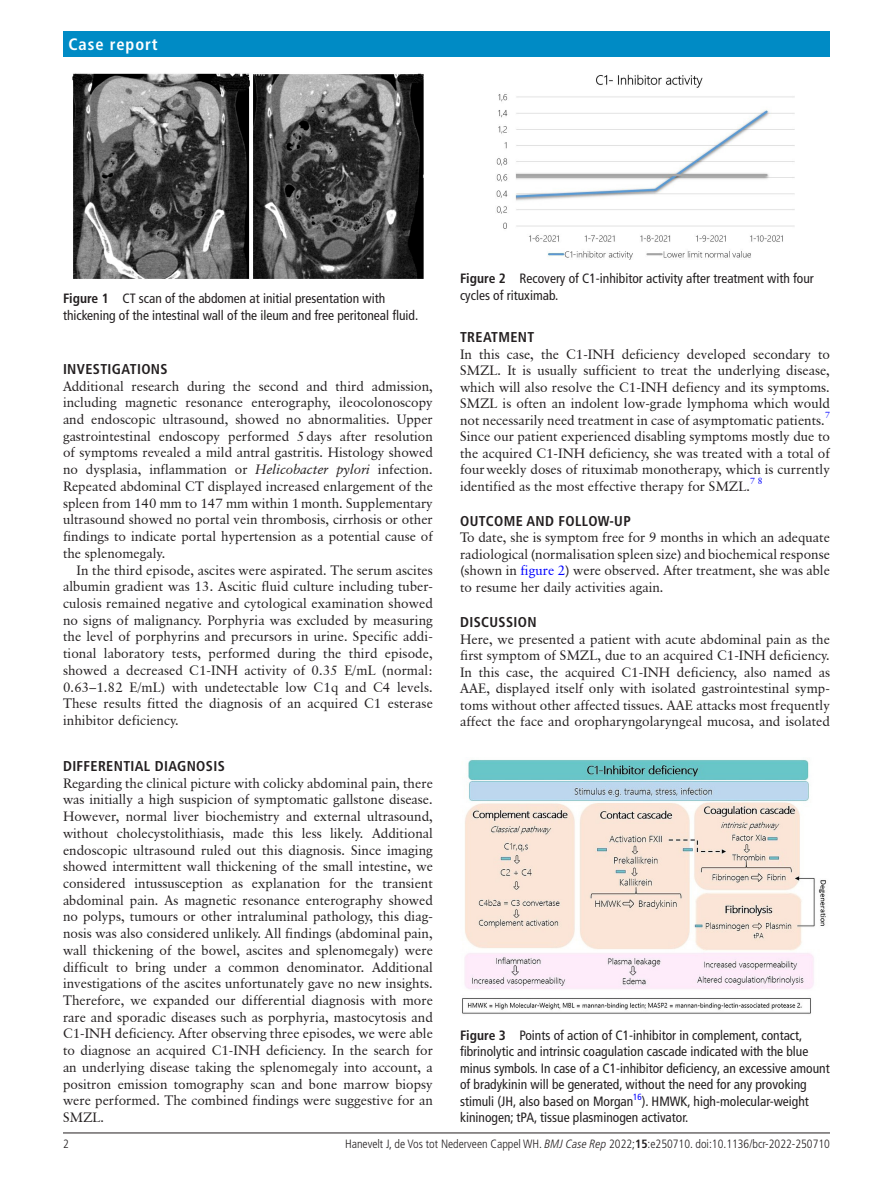
<style>
.page{position:relative;width:893px;height:1191px;background:#fff}
.page>*{position:absolute;margin:0;border:0;box-sizing:border-box;transform-origin:0 0}
.t1{font:700 condensed 16.5px "Frutiger LT Pro";letter-spacing:.055em;color:#fff}
.t2{font:700 condensed 14.25px "Frutiger LT Pro";letter-spacing:.025em;color:#231f20}
.t3{font:13.5px/16.6px "Classical Garamond BT";color:#231f20;text-align:justify}
.t4{font:condensed 13.5px/16.5px "Frutiger LT Pro";color:#231f20}
.t5{font:300 condensed 12px "Frutiger LT Pro";color:#231f20}
.s1{font-weight:700}
.s2{font-style:italic}
.s3{color:#00f}
</style>
<div class="page">
<hr style="left:63px;top:1132px;width:767px;height:1px;background:#231f20">
<div style="left:63px;top:31px;width:767px;height:25px;background:#008bc5"></div>
<img style="left:72px;top:73px;width:352px;height:206px">
<img style="left:496px;top:74px;width:299px;height:185px">
<img style="left:462px;top:760px;width:364px;height:254px">
<p class="t1" style="left:69px;top:34px;width:91px">Case report</p>
<p class="t4" style="left:63px;top:291px;width:357px"><span class="s1">Figure 1</span> CT scan of the abdomen at initial presentation with thickening of the intestinal wall of the ileum and free peritoneal fluid.</p>
<p class="t2" style="left:63px;top:360px;width:106px">INVESTIGATIONS</p>
<p class="t3" style="left:63px;top:377px;width:371px">Additional research during the second and third admission, including magnetic resonance enterography, ileocolonoscopy and endoscopic ultrasound, showed no abnormalities. Upper gastrointestinal endoscopy performed 5days after resolution of symptoms revealed a mild antral gastritis. Histology showed no dysplasia, inflammation or <span class="s2">Helicobacter pylori</span> infection.<br>Repeated abdominal CT displayed increased enlargement of the spleen from 140 mm to 147 mm within 1month. Supplementary ultrasound showed no portal vein thrombosis, cirrhosis or other findings to indicate portal hypertension as a potential cause of the splenomegaly.</p>
<p class="t3" style="left:63px;top:561px;width:371px;text-indent:14px">In the third episode, ascites were aspirated. The serum ascites albumin gradient was 13. Ascitic fluid culture including tuber&shy;culosis remained negative and cytological examination showed no signs of malignancy. Porphyria was excluded by measuring the level of porphyrins and precursors in urine. Specific addi&shy;tional laboratory tests, performed during the third episode, showed a decreased C1-INH activity of 0.35 E/mL (normal:<br>0.63–1.82 E/mL) with undetectable low C1q and C4 levels.<br>These results fitted the diagnosis of an acquired C1 esterase inhibitor deficiency.</p>
<p class="t2" style="left:63px;top:757px;width:163px">DIFFERENTIAL DIAGNOSIS</p>
<p class="t3" style="left:63px;top:774px;width:371px">Regarding the clinical picture with colicky abdominal pain, there was initially a high suspicion of symptomatic gallstone disease.<br>However, normal liver biochemistry and external ultrasound, without cholecystolithiasis, made this less likely. Additional endoscopic ultrasound ruled out this diagnosis. Since imaging showed intermittent wall thickening of the small intestine, we considered intussusception as explanation for the transient abdominal pain. As magnetic resonance enterography showed no polyps, tumours or other intraluminal pathology, this diag&shy;nosis was also considered unlikely. All findings (abdominal pain, wall thickening of the bowel, ascites and splenomegaly) were difficult to bring under a common denominator. Additional investigations of the ascites unfortunately gave no new insights.<br>Therefore, we expanded our differential diagnosis with more rare and sporadic diseases such as porphyria, mastocytosis and C1-INH deficiency. After observing three episodes, we were able to diagnose an acquired C1-INH deficiency. In the search for an underlying disease taking the splenomegaly into account, a positron emission tomography scan and bone marrow biopsy were performed. The combined findings were suggestive for an SMZL.</p>
<p class="t4" style="left:460px;top:270px;width:355px"><span class="s1">Figure 2</span> Recovery of C1-inhibitor activity after treatment with four cycles of rituximab.</p>
<p class="t2" style="left:460px;top:328px;width:76px">TREATMENT</p>
<p class="t3" style="left:460px;top:345px;width:371px">In this case, the C1-INH deficiency developed secondary to SMZL. It is usually sufficient to treat the underlying disease, which will also resolve the C1-INH defiency and its symptoms.<br>SMZL is often an indolent low-grade lymphoma which would not necessarily need treatment in case of asymptomatic patients.<sup>7<br></sup>Since our patient experienced disabling symptoms mostly due to the acquired C1-INH deficiency, she was treated with a total of fourweekly doses of rituximab monotherapy, which is currently identified as the most effective therapy for SMZL.<sup>7</sup> <sup>8</sup></p>
<p class="t2" style="left:460px;top:512px;width:172px">OUTCOME AND FOLLOW-UP</p>
<p class="t3" style="left:460px;top:529px;width:371px">To date, she is symptom free for 9 months in which an adequate radiological (normalisation spleen size) and biochemical response (shown in <span class="s3">figure 2</span>) were observed. After treatment, she was able to resume her daily activities again.</p>
<p class="t2" style="left:460px;top:613px;width:78px">DISCUSSION</p>
<p class="t3" style="left:460px;top:630px;width:371px">Here, we presented a patient with acute abdominal pain as the first symptom of SMZL, due to an acquired C1-INH deficiency.<br>In this case, the acquired C1-INH deficiency, also named as AAE, displayed itself only with isolated gastrointestinal symp&shy;toms without other affected tissues. AAE attacks most frequently affect the face and oropharyngolaryngeal mucosa, and isolated</p>
<p class="t4" style="left:460px;top:1026px;width:371px"><span class="s1">Figure 3</span> Points of action of C1-inhibitor in complement, contact, fibrinolytic and intrinsic coagulation cascade indicated with the blue minus symbols. In case of a C1-inhibitor deficiency, an excessive amount of bradykinin will be generated, without the need for any provoking stimuli (JH, also based on Morgan<sup>16</sup>). HMWK, high-molecular-weight kininogen; tPA, tissue plasminogen activator.</p>
<p class="t5" style="left:63px;top:1136px;width:7px">2</p>
<p class="t5" style="left:345px;top:1136px;width:486px">Hanevelt J, de Vos tot Nederveen Cappel WH. <span class="s2">BMJ Case Rep</span> 2022;<span class="s1">15</span>:e250710. doi:10.1136/bcr-2022-250710</p>
</div>
